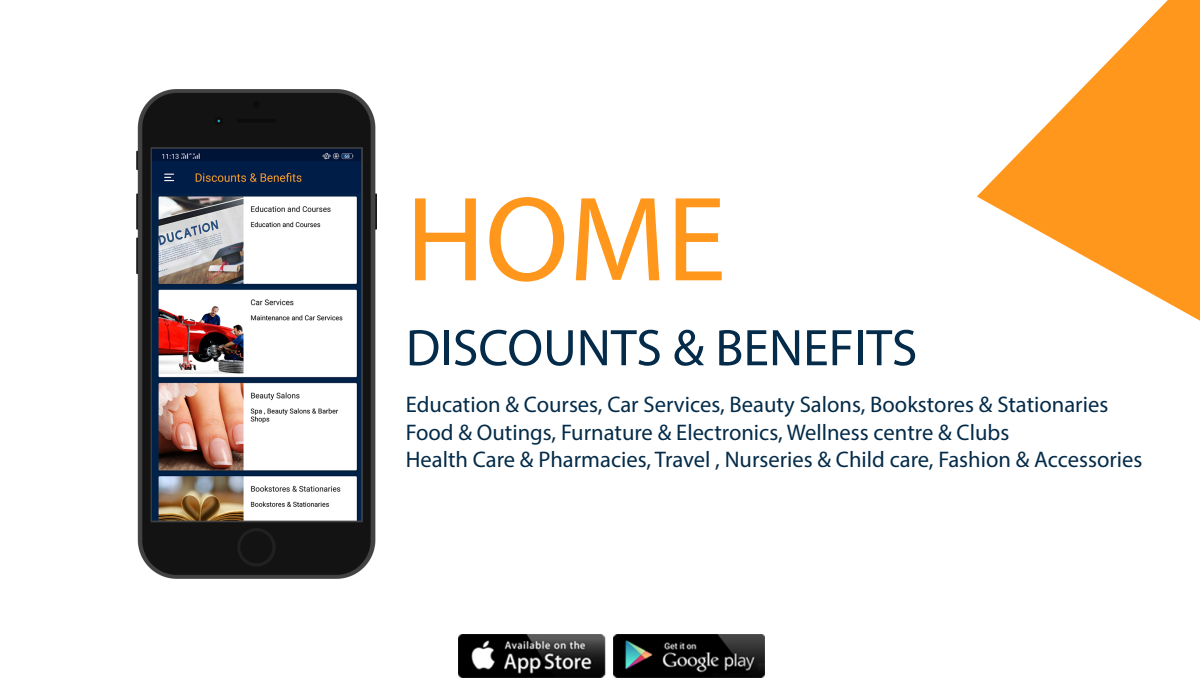
<style>
.page{position:relative;width:1200px;height:700px;background:#fff}
.page>*{position:absolute;margin:0;border:0;box-sizing:border-box;transform-origin:0 0}
.t1{font:121.5px "Myriad Pro";color:#ff971d}
.t2{font:51.9px "Myriad Pro";color:#042b49}
.t3{font:22.6px/27.1px "Myriad Pro";color:#042b49}
</style>
<div class="page">
<svg style="left:977px;top:0;width:223px;height:321px;fill:#ff971d"></svg>
<img style="left:458px;top:634px;width:306px;height:44px">
<img style="left:136px;top:89px;width:241px;height:490px">
<h1 class="t1" style="left:406px;top:165px;width:322px">HOME</h1>
<h2 class="t2" style="left:406px;top:316px;width:513px">DISCOUNTS &amp; BENEFITS</h2>
<p class="t3" style="left:406px;top:391px;width:738px">Education &amp; Courses, Car Services, Beauty Salons, Bookstores &amp; Stationaries<br>Food &amp; Outings, Furnature &amp; Electronics, Wellness centre &amp; Clubs<br>Health Care &amp; Pharmacies, Travel , Nurseries &amp; Child care, Fashion &amp; Accessories</p>
</div>
